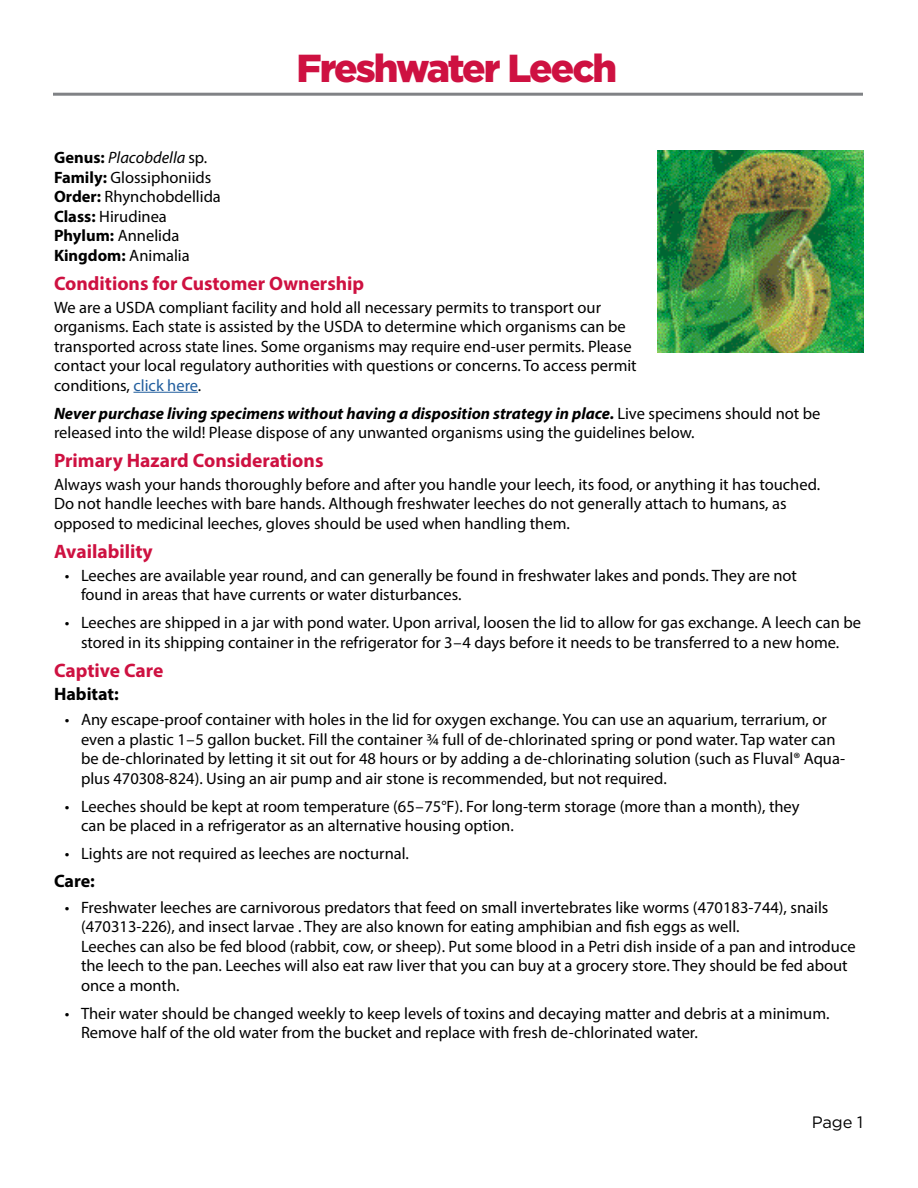
<style>
.page{position:relative;width:918px;height:1188px;background:#fff}
.page>*{position:absolute;margin:0;border:0;box-sizing:border-box;transform-origin:0 0}
.t1{font:900 39px "Gotham";letter-spacing:-.05em;color:#ce1141}
.t2{font:700 19.5px "Myriad Pro";color:#ce1141}
.t3{font:700 18px "Myriad Pro";color:#000}
.t4{font:16.5px/19.5px "Myriad Pro";color:#000}
.t5{font:16.5px "Gotham";color:#000}
.s1{font-weight:700}
.s2{font-style:italic}
.s3{color:#215e9e}
.s4{font-weight:700;font-style:italic}
</style>
<div class="page">
<hr style="left:53px;top:93px;width:810px;height:3px;background:#808285">
<hr style="left:133px;top:392px;width:65px;height:1px;background:#215e9e">
<img style="left:657px;top:151px;width:207px;height:201px">
<h1 class="t1" style="left:296px;top:46px;width:322px">Freshwater Leech</h1>
<p class="t4" style="left:54px;top:148px;width:168px"><span class="s1">Genus:</span> <span class="s2">Placobdella</span> sp.<br><span class="s1">Family:</span> Glossiphoniids<br><span class="s1">Order:</span> Rhynchobdellida<br><span class="s1">Class:</span> Hirudinea<br><span class="s1">Phylum:</span> Annelida<br><span class="s1">Kingdom:</span> Animalia</p>
<p class="t2" style="left:54px;top:271px;width:312px">Conditions for Customer Ownership</p>
<p class="t4" style="left:54px;top:297px;width:584px">We are a USDA compliant facility and hold all necessary permits to transport our organisms. Each state is assisted by the USDA to determine which organisms can be transported across state lines. Some organisms may require end-user permits. Please contact your local regulatory authorities with questions or concerns. To access permit conditions, <span class="s3">click here</span>.</p>
<p class="t4" style="left:54px;top:403px;width:768px"><span class="s4">Never purchase living specimens without having a disposition strategy in place.</span> Live specimens should not be released into the wild! Please dispose of any unwanted organisms using the guidelines below.</p>
<p class="t2" style="left:54px;top:448px;width:271px">Primary Hazard Considerations</p>
<p class="t4" style="left:54px;top:474px;width:768px">Always wash your hands thoroughly before and after you handle your leech, its food, or anything it has touched.<br>Do not handle leeches with bare hands. Although freshwater leeches do not generally attach to humans, as opposed to medicinal leeches, gloves should be used when handling them.</p>
<p class="t2" style="left:54px;top:539px;width:100px">Availability</p>
<p class="t4" style="left:81px;top:565px;width:718px;text-indent:-16px">• Leeches are available year round, and can generally be found in freshwater lakes and ponds. They are not found in areas that have currents or water disturbances.</p>
<p class="t4" style="left:65px;top:613px;width:798px;text-align:center">• Leeches are shipped in a jar with pond water. Upon arrival, loosen the lid to allow for gas exchange. A leech can be stored in its shipping container in the refrigerator for 3–4 days before it needs to be transferred to a new home.</p>
<p class="t2" style="left:54px;top:658px;width:111px">Captive Care</p>
<p class="t3" style="left:54px;top:682px;width:66px">Habitat:</p>
<p class="t4" style="left:81px;top:710px;width:766px;text-indent:-16px">• Any escape-proof container with holes in the lid for oxygen exchange. You can use an aquarium, terrarium, or even a plastic 1–5 gallon bucket. Fill the container 3⁄4 full of de-chlorinated spring or pond water. Tap water can be de-chlorinated by letting it sit out for 48 hours or by adding a de-chlorinating solution (such as Fluval® Aqua&shy;plus 470308-824). Using an air pump and air stone is recommended, but not required.</p>
<p class="t4" style="left:81px;top:796px;width:720px;text-indent:-16px">• Leeches should be kept at room temperature (65–75°F). For long-term storage (more than a month), they can be placed in a refrigerator as an alternative housing option.</p>
<p class="t4" style="left:65px;top:844px;width:346px">• Lights are not required as leeches are nocturnal.</p>
<p class="t3" style="left:54px;top:869px;width:42px">Care:</p>
<p class="t4" style="left:81px;top:897px;width:776px;text-indent:-16px">• Freshwater leeches are carnivorous predators that feed on small invertebrates like worms (470183-744), snails (470313-226), and insect larvae . They are also known for eating amphibian and fish eggs as well.<br>Leeches can also be fed blood (rabbit, cow, or sheep). Put some blood in a Petri dish inside of a pan and introduce the leech to the pan. Leeches will also eat raw liver that you can buy at a grocery store. They should be fed about once a month.</p>
<p class="t4" style="left:81px;top:1003px;width:750px;text-indent:-16px">• Their water should be changed weekly to keep levels of toxins and decaying matter and debris at a minimum.<br>Remove half of the old water from the bucket and replace with fresh de-chlorinated water.</p>
<p class="t5" style="left:812px;top:1113px;width:53px">Page 1</p>
</div>
